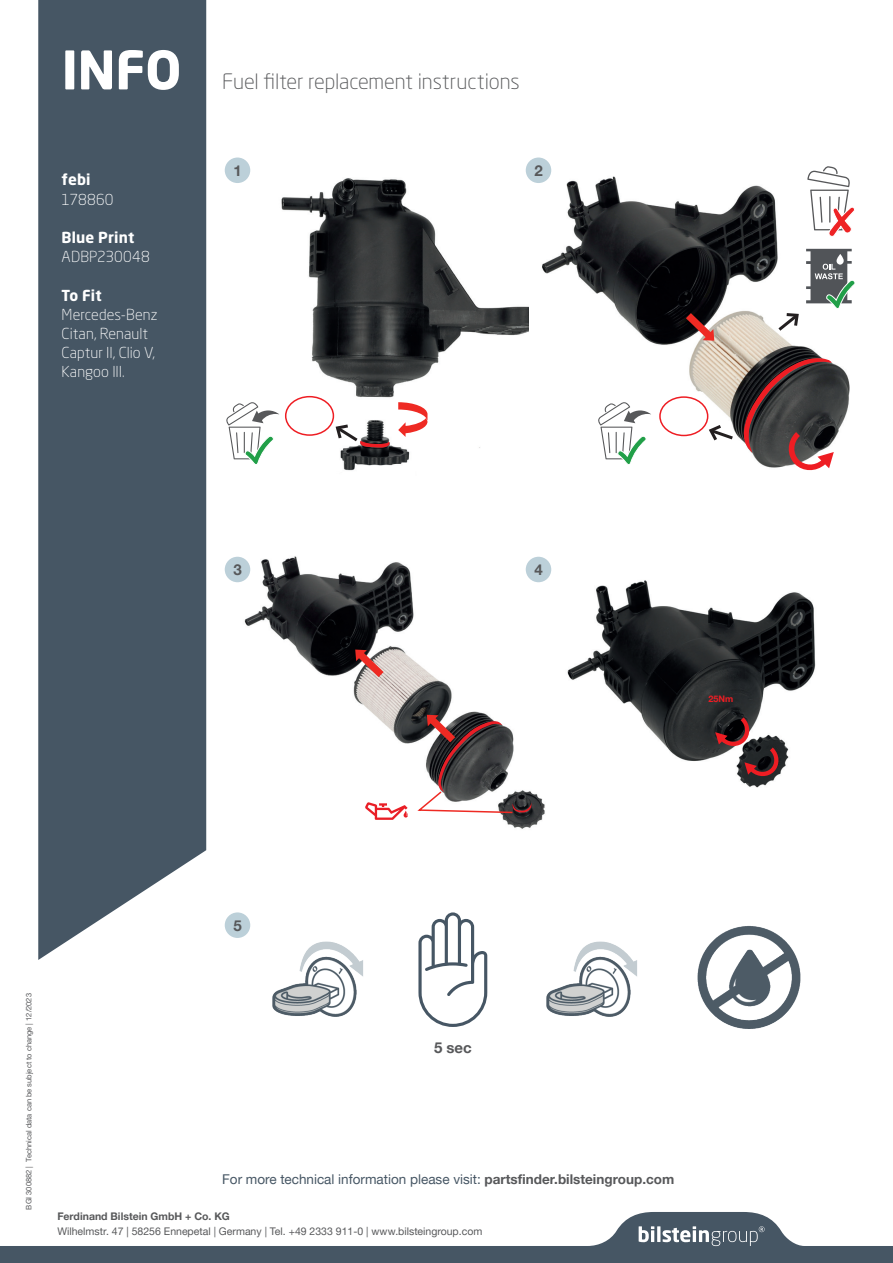
<style>
.page{position:relative;width:893px;height:1263px;background:#fff}
.page>*{position:absolute;margin:0;border:0;box-sizing:border-box;transform-origin:0 0}
.t1{font:700 52.5px "Neo Sans Pro";color:#fff}
.t2{font:300 21px "Neo Sans Pro";letter-spacing:-.005em;color:#57585a}
.t3{font:300 15px/19.2px "Neo Sans Pro";letter-spacing:.005em;color:#fff}
.t4{font:700 15px "Neo Sans Pro";letter-spacing:.01em;color:#fff}
.t5{font:700 15px "Helvetica Neue World 75";color:#57585a}
.t6{font:13.5px "Helvetica Neue World 55 Roman";color:#465664}
.t7{font:10.5px "Helvetica Neue World 55 Roman";color:#57585a}
.t8{font:700 10.5px "Helvetica Neue World 75";color:#57585a}
.t9{font:700 9px "Helvetica Neue World 75";color:#ee1d23}
.t10{font:7.5px "Helvetica Neue World 55 Roman";color:#57585a}
.s1{font-family:"Helvetica Neue World 75";font-weight:700;color:#57585a}
</style>
<div class="page">
<svg style="left:38px;top:0;width:168px;height:960px;background:#52616e"></svg>
<svg style="left:0;top:1212px;width:893px;height:51px"></svg>
<svg style="left:639px;top:1226px;width:126px;height:20px"></svg>
<img style="left:281px;top:160px;width:269px;height:311px">
<img style="left:530px;top:170px;width:322px;height:301px">
<img style="left:567px;top:580px;width:249px;height:208px">
<img style="left:237px;top:556px;width:315px;height:273px">
<img style="left:241px;top:918px;width:122px;height:99px">
<img style="left:546px;top:941px;width:91px;height:76px">
<img style="left:697px;top:926px;width:104px;height:103px">
<svg style="left:418px;top:912px;width:69px;height:115px"></svg>
<svg style="left:398px;top:402px;width:29px;height:35px"></svg>
<svg style="left:686px;top:313px;width:28px;height:28px"></svg>
<svg style="left:355px;top:649px;width:29px;height:28px"></svg>
<svg style="left:707px;top:422px;width:29px;height:22px"></svg>
<div style="left:285px;top:396px;width:49px;height:40px;border:2px solid #ee1d23;border-radius:50%"></div>
<div style="left:659px;top:396px;width:49px;height:40px;border:2px solid #ee1d23;border-radius:50%"></div>
<svg style="left:333px;top:422px;width:57px;height:26px"></svg>
<svg style="left:715px;top:717px;width:65px;height:61px"></svg>
<svg style="left:743px;top:357px;width:91px;height:114px;background:#5d4849"></svg>
<svg style="left:365px;top:802px;width:43px;height:18px"></svg>
<svg style="left:415px;top:715px;width:117px;height:99px"></svg>
<svg style="left:775px;top:249px;width:80px;height:85px"></svg>
<svg style="left:598px;top:402px;width:53px;height:64px"></svg>
<svg style="left:226px;top:402px;width:53px;height:62px"></svg>
<svg style="left:807px;top:166px;width:48px;height:73px"></svg>
<div style="left:225px;top:158px;width:25px;height:25px;background:#bcd0d9;border-radius:50%"></div>
<div style="left:225px;top:557px;width:25px;height:25px;background:#bcd0d9;border-radius:50%"></div>
<div style="left:225px;top:912px;width:25px;height:26px;background:#bcd0d9;border-radius:50%"></div>
<div style="left:526px;top:158px;width:25px;height:25px;background:#bcd0d9;border-radius:50%"></div>
<div style="left:526px;top:557px;width:25px;height:25px;background:#bcd0d9;border-radius:50%"></div>
<h1 class="t1" style="left:62px;top:36px;width:122px">INFO</h1>
<h3 class="t4" style="left:62px;top:170px;width:30px">febi</h3>
<h3 class="t3" style="left:62px;top:189px;width:53px">178860</h3>
<h3 class="t4" style="left:62px;top:228px;width:74px">Blue Print</h3>
<h3 class="t3" style="left:62px;top:247px;width:90px">ADBP230048</h3>
<h3 class="t4" style="left:62px;top:285px;width:42px">To Fit</h3>
<h3 class="t3" style="left:62px;top:305px;width:97px">Mercedes-Benz<br>Citan, Renault<br>Captur II, Clio V,<br>Kangoo III.</h3>
<h2 class="t2" style="left:222px;top:69px;width:299px">Fuel filter replacement instructions</h2>
<h3 class="t5" style="left:233px;top:162px;width:10px">1</h3>
<h3 class="t5" style="left:534px;top:162px;width:10px">2</h3>
<h3 class="t5" style="left:233px;top:561px;width:10px">3</h3>
<h3 class="t5" style="left:534px;top:561px;width:10px">4</h3>
<p class="t9" style="left:708px;top:694px;width:26px">25Nm</p>
<h3 class="t5" style="left:233px;top:917px;width:10px">5</h3>
<p class="t10" style="left:24px;top:1209px;width:218px;rotate:-90deg">BGI 300882 | Technical data can be subject to change | 12/2023</p>
<h3 class="t5" style="left:434px;top:1039px;width:39px">5 sec</h3>
<p class="t6" style="left:222px;top:1171px;width:454px">For more technical information please visit: <span class="s1">partsfinder.bilsteingroup.com</span></p>
<p class="t8" style="left:57px;top:1210px;width:174px">Ferdinand Bilstein GmbH + Co. KG</p>
<p class="t7" style="left:57px;top:1225px;width:426px">Wilhelmstr. 47 | 58256 Ennepetal | Germany | Tel. +49 2333 911-0 | www.bilsteingroup.com</p>
</div>
